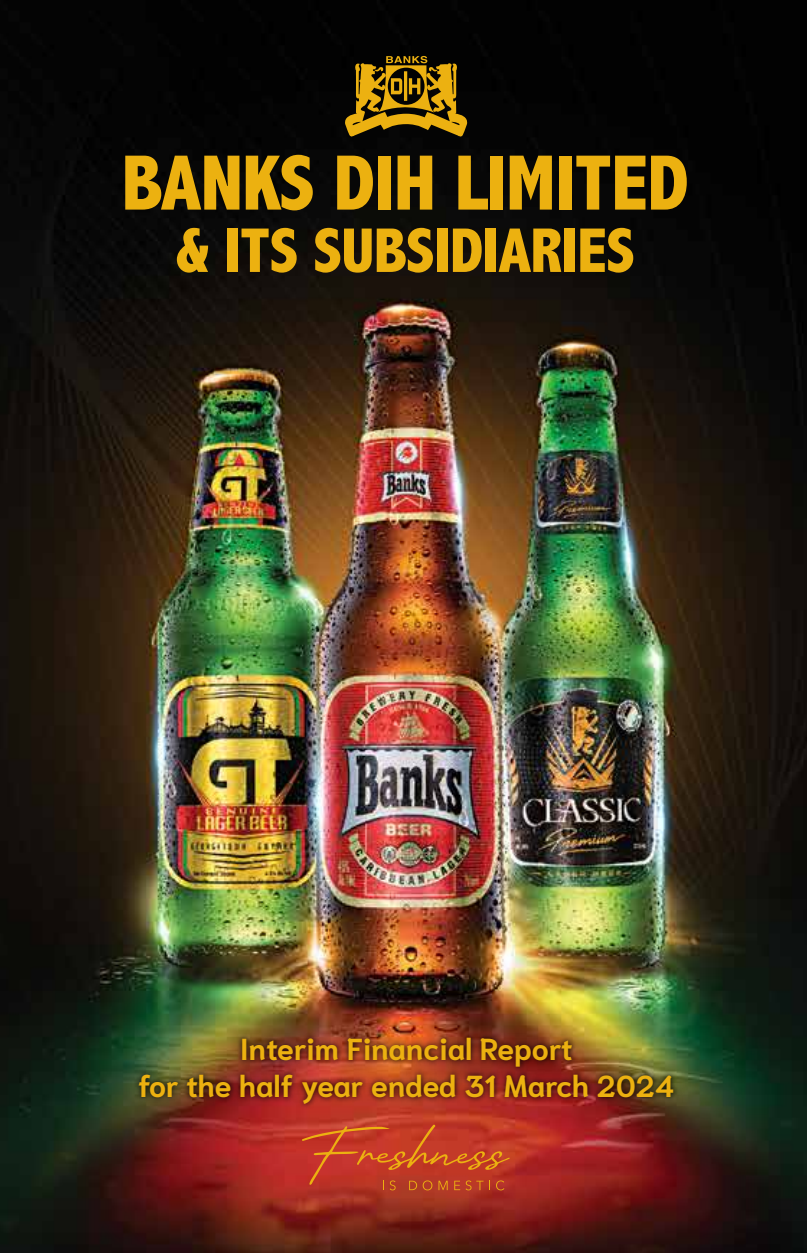
<style>
.page{position:relative;width:807px;height:1253px;background:#fff}
.page>*{position:absolute;margin:0;border:0;box-sizing:border-box;transform-origin:0 0}
.t1{font:800 condensed 79.2px "Abadi";letter-spacing:-.01em;color:#ecb110}
.t2{font:800 condensed 63.6px "Abadi";letter-spacing:-.01em;color:#ecb110}
.t3{font:700 30.4px/36.4px "Niramit";color:#ecb110;text-align:center}
</style>
<div class="page">
<img style="left:0;top:0;width:806px;height:1253px">
<svg style="left:344px;top:56px;width:124px;height:82px;background:#715509"></svg>
<svg style="left:302px;top:1124px;width:207px;height:66px;background:#c44325"></svg>
<img style="left:129px;top:1026px;width:554px;height:95px">
<h1 class="t1" style="left:121px;top:137px;width:568px">BANKS DIH LIMITED</h1>
<h2 class="t2" style="left:175px;top:214px;width:461px">&amp; ITS SUBSIDIARIES</h2>
<p class="t3" style="left:138px;top:1032px;width:537px">Interim Financial Report<br>for the half year ended 31 March 2024</p>
</div>
